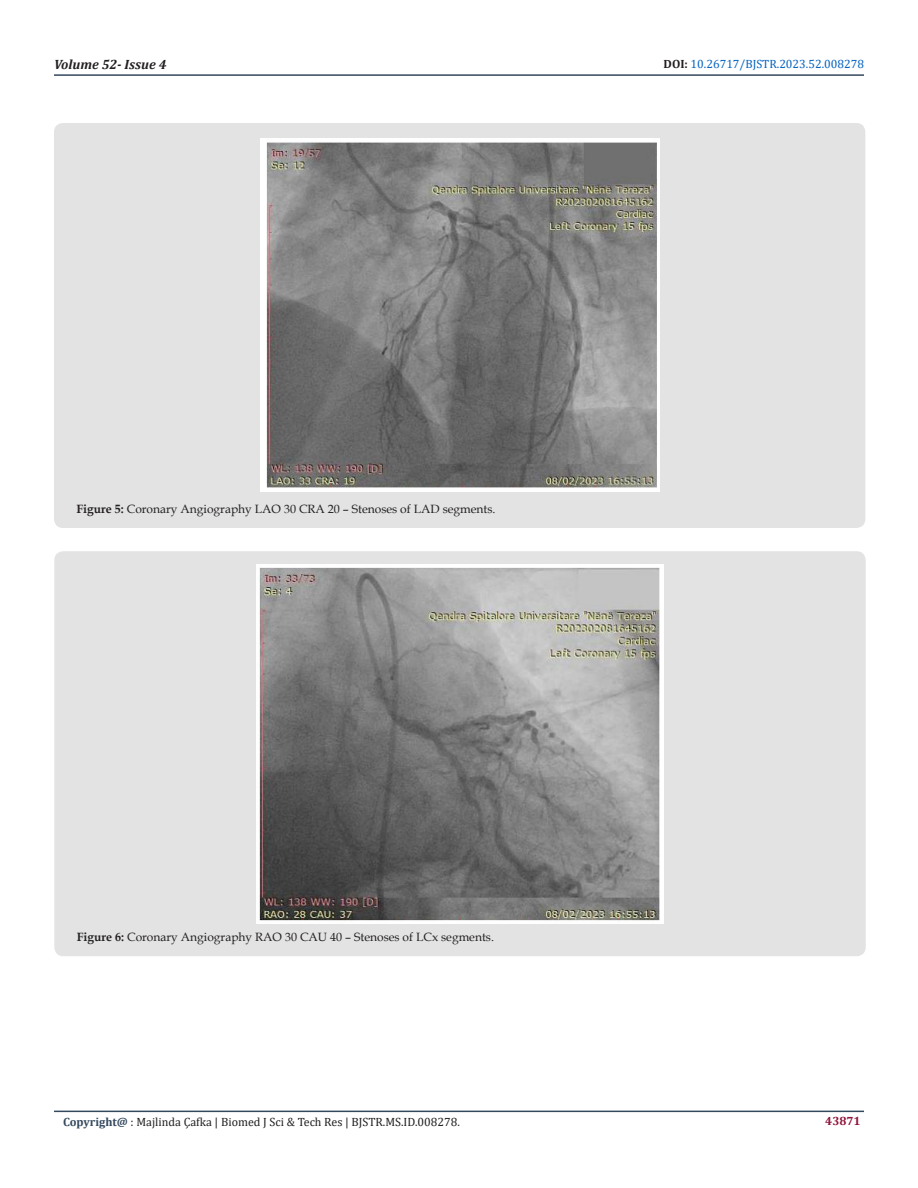
<style>
.page{position:relative;width:918px;height:1188px;background:#fff}
.page>*{position:absolute;margin:0;border:0;box-sizing:border-box;transform-origin:0 0}
.t1{font:italic 700 13.5px "Cambria";color:#231f20}
.t2{font:12px "Book Antiqua";color:#231f20}
.t3{font:12px "Cambria";color:#231f20}
.t4{font:12px "Cambria";color:#0563c1}
.t5{font:700 12px "Cambria";color:#8f133a}
.s1{font-weight:700;color:#231f20}
.s2{font-weight:700}
.s3{font-weight:700;color:#34495e}
</style>
<div class="page">
<hr style="left:54px;top:1111px;width:810px;height:1px;background:#34495e">
<hr style="left:54px;top:74px;width:810px;height:2px;background:#34495e">
<div style="left:54px;top:123px;width:811px;height:405px;background:#e3e3e3;border-radius:9px"></div>
<img style="left:260px;top:138px;width:399px;height:354px">
<div style="left:54px;top:551px;width:812px;height:405px;background:#e3e3e3;border-radius:9px"></div>
<img style="left:257px;top:564px;width:406px;height:359px">
<p class="t1" style="left:54px;top:55px;width:114px">Volume 52- Issue 4</p>
<p class="t4" style="left:664px;top:57px;width:202px"><span class="s1">DOI:</span> 10.26717/BJSTR.2023.52.008278</p>
<p class="t2" style="left:77px;top:500px;width:421px"><span class="s2">Figure 5:</span> Coronary Angiography LAO 30 CRA 20 – Stenoses of LAD segments.</p>
<p class="t2" style="left:77px;top:928px;width:419px"><span class="s2">Figure 6:</span> Coronary Angiography RAO 30 CAU 40 – Stenoses of LCx segments.</p>
<p class="t3" style="left:63px;top:1115px;width:398px"><span class="s3">Copyright@</span> : Majlinda Çafka | Biomed J Sci &amp; Tech Res | BJSTR.MS.ID.008278.</p>
<p class="t5" style="left:825px;top:1113px;width:37px">43871</p>
</div>
